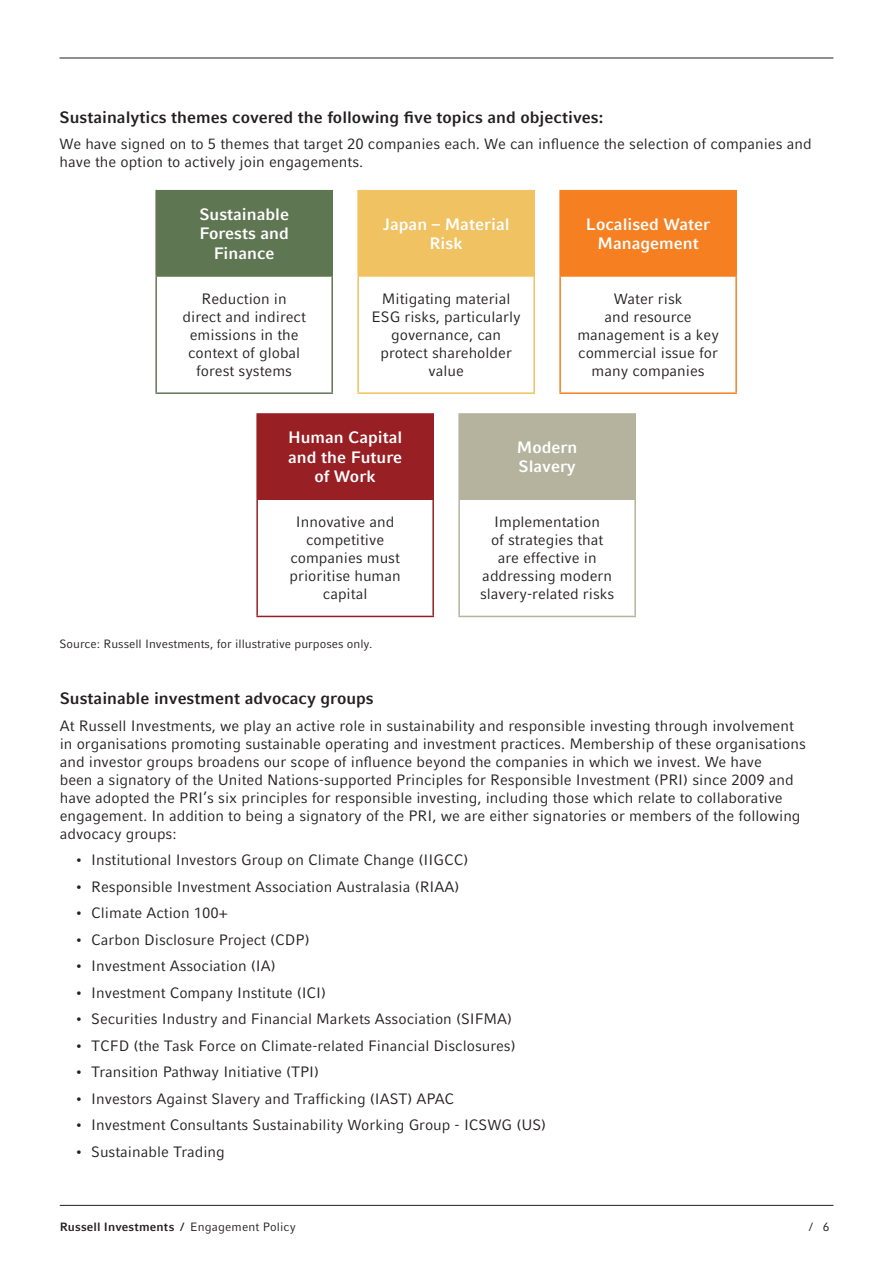
<style>
.page{position:relative;width:893px;height:1263px;background:#fff}
.page>*{position:absolute;margin:0;border:0;box-sizing:border-box;transform-origin:0 0}
.t1{font:700 16.5px/19.5px "Compatil Fact LT Pro";color:#fff;text-align:center}
.t2{font:700 16.5px "Compatil Fact LT Pro";color:#231f20}
.t3{font:15px/18px "Compatil Fact LT Pro";color:#231f20;text-align:center}
.t4{font:12px "Compatil Fact LT Pro";color:#231f20}
.t5{font:700 12px "Compatil Fact LT Pro";letter-spacing:.015em;color:#231f20}
.s1{font-weight:400}
</style>
<div class="page">
<hr style="left:60px;top:58px;width:773px;height:1px;background:#231f20">
<hr style="left:60px;top:1205px;width:773px;height:1px;background:#231f20">
<div style="left:156px;top:191px;width:176px;height:85px;background:#5f7653"></div>
<hr style="left:155px;top:190px;width:178px;height:1px;background:#5f7653">
<hr style="left:155px;top:191px;width:2px;height:84px;background:#5f7653">
<hr style="left:331px;top:191px;width:2px;height:84px;background:#5f7653">
<hr style="left:155px;top:275px;width:178px;height:2px;background:#5f7653">
<hr style="left:155px;top:277px;width:2px;height:115px;background:#5f7653">
<hr style="left:331px;top:277px;width:2px;height:115px;background:#5f7653">
<hr style="left:155px;top:392px;width:178px;height:2px;background:#5f7653">
<div style="left:358px;top:191px;width:176px;height:85px;background:#f0c261"></div>
<hr style="left:357px;top:190px;width:178px;height:1px;background:#f0c261">
<hr style="left:357px;top:191px;width:2px;height:84px;background:#f0c261">
<hr style="left:533px;top:191px;width:2px;height:84px;background:#f0c261">
<hr style="left:357px;top:275px;width:178px;height:2px;background:#f0c261">
<hr style="left:357px;top:277px;width:2px;height:115px;background:#f0c261">
<hr style="left:533px;top:277px;width:2px;height:115px;background:#f0c261">
<hr style="left:357px;top:392px;width:178px;height:2px;background:#f0c261">
<div style="left:560px;top:191px;width:176px;height:85px;background:#f57f21"></div>
<hr style="left:559px;top:190px;width:178px;height:1px;background:#f57f21">
<hr style="left:559px;top:191px;width:2px;height:84px;background:#f57f21">
<hr style="left:735px;top:191px;width:2px;height:84px;background:#f57f21">
<hr style="left:559px;top:275px;width:178px;height:2px;background:#f57f21">
<hr style="left:559px;top:277px;width:2px;height:115px;background:#f57f21">
<hr style="left:735px;top:277px;width:2px;height:115px;background:#f57f21">
<hr style="left:559px;top:392px;width:178px;height:2px;background:#f57f21">
<div style="left:257px;top:414px;width:176px;height:85px;background:#981f23"></div>
<hr style="left:256px;top:413px;width:178px;height:2px;background:#981f23">
<hr style="left:256px;top:415px;width:2px;height:83px;background:#981f23">
<hr style="left:432px;top:415px;width:2px;height:83px;background:#981f23">
<hr style="left:256px;top:498px;width:178px;height:2px;background:#981f23">
<hr style="left:256px;top:500px;width:2px;height:116px;background:#981f23">
<hr style="left:432px;top:500px;width:2px;height:116px;background:#981f23">
<hr style="left:256px;top:616px;width:178px;height:1px;background:#981f23">
<div style="left:459px;top:414px;width:176px;height:85px;background:#b5b39e"></div>
<hr style="left:458px;top:413px;width:178px;height:2px;background:#b5b39e">
<hr style="left:458px;top:415px;width:2px;height:83px;background:#b5b39e">
<hr style="left:634px;top:415px;width:2px;height:83px;background:#b5b39e">
<hr style="left:458px;top:498px;width:178px;height:2px;background:#b5b39e">
<hr style="left:458px;top:500px;width:2px;height:116px;background:#b5b39e">
<hr style="left:634px;top:500px;width:2px;height:116px;background:#b5b39e">
<hr style="left:458px;top:616px;width:178px;height:1px;background:#b5b39e">
<p class="t2" style="left:60px;top:107px;width:545px">Sustainalytics themes covered the following five topics and objectives:</p>
<p class="t3" style="left:60px;top:135px;width:754px;text-align:left">We have signed on to 5 themes that target 20 companies each. We can influence the selection of companies and have the option to actively join engagements.</p>
<p class="t1" style="left:199px;top:205px;width:91px">Sustainable<br>Forests and<br>Finance</p>
<p class="t3" style="left:183px;top:290px;width:125px">Reduction in direct and indirect emissions in the context of global forest systems</p>
<p class="t1" style="left:383px;top:214px;width:128px">Japan – Material<br>Risk</p>
<p class="t3" style="left:372px;top:290px;width:151px">Mitigating material<br>ESG risks, particularly governance, can protect shareholder value</p>
<p class="t1" style="left:586px;top:214px;width:126px">Localised Water<br>Management</p>
<p class="t3" style="left:577px;top:290px;width:143px">Water risk<br>and resource management is a key commercial issue for many companies</p>
<p class="t1" style="left:288px;top:428px;width:116px">Human Capital and the Future of Work</p>
<p class="t3" style="left:290px;top:513px;width:113px">Innovative and competitive companies must prioritise human capital</p>
<p class="t4" style="left:60px;top:637px;width:314px">Source: Russell Investments, for illustrative purposes only.</p>
<p class="t1" style="left:517px;top:438px;width:62px;text-align:left">Modern<br>Slavery</p>
<p class="t3" style="left:480px;top:513px;width:136px">Implementation<br>of strategies that are effective in addressing modern slavery-related risks</p>
<p class="t2" style="left:60px;top:689px;width:315px">Sustainable investment advocacy groups</p>
<p class="t3" style="left:60px;top:717px;width:748px;text-align:left">At Russell Investments, we play an active role in sustainability and responsible investing through involvement in organisations promoting sustainable operating and investment practices. Membership of these organisations and investor groups broadens our scope of influence beyond the companies in which we invest. We have<br>been a signatory of the United Nations-supported Principles for Responsible Investment (PRI) since 2009 and have adopted the PRI’s six principles for responsible investing, including those which relate to collaborative engagement. In addition to being a signatory of the PRI, we are either signatories or members of the following advocacy groups:</p>
<p class="t3" style="left:75px;top:851px;width:395px">• Institutional Investors Group on Climate Change (IIGCC)</p>
<p class="t3" style="left:75px;top:878px;width:386px">• Responsible Investment Association Australasia (RIAA)</p>
<p class="t3" style="left:75px;top:904px;width:154px">• Climate Action 100+</p>
<p class="t3" style="left:75px;top:931px;width:237px">• Carbon Disclosure Project (CDP)</p>
<p class="t3" style="left:75px;top:957px;width:203px">• Investment Association (IA)</p>
<p class="t3" style="left:75px;top:984px;width:253px">• Investment Company Institute (ICI)</p>
<p class="t3" style="left:75px;top:1010px;width:439px">• Securities Industry and Financial Markets Association (SIFMA)</p>
<p class="t3" style="left:75px;top:1037px;width:443px">• TCFD (the Task Force on Climate-related Financial Disclosures)</p>
<p class="t3" style="left:75px;top:1063px;width:246px">• Transition Pathway Initiative (TPI)</p>
<p class="t3" style="left:75px;top:1090px;width:381px">• Investors Against Slavery and Trafficking (IAST) APAC</p>
<p class="t3" style="left:75px;top:1116px;width:473px">• Investment Consultants Sustainability Working Group - ICSWG (US)</p>
<p class="t3" style="left:75px;top:1143px;width:152px">• Sustainable Trading</p>
<p class="t5" style="left:60px;top:1220px;width:238px">Russell Investments / <span class="s1">Engagement Policy</span></p>
<p class="t4" style="left:809px;top:1220px;width:22px">/ 6</p>
</div>
